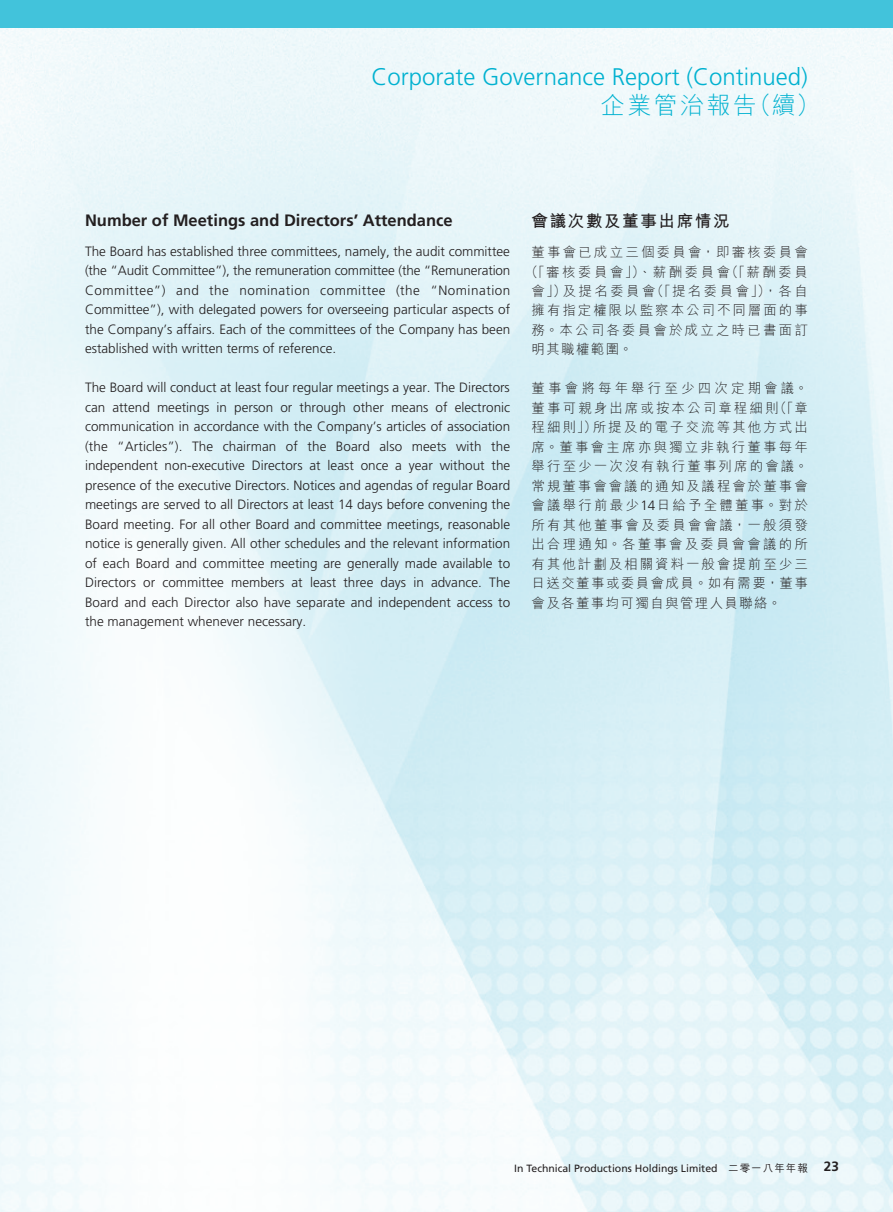
<style>
.page{position:relative;width:893px;height:1212px;background:#fff}
.page>*{position:absolute;margin:0;border:0;box-sizing:border-box;transform-origin:0 0}
.t1{font:300 24px "Frutiger LT Std";color:#00b1d0}
.t2{font:300 24px "M Hei HK";letter-spacing:.1em;color:#00b1d0}
.t3{font:700 16.5px "Frutiger LT Std";color:#231f20}
.t4{font:700 16.5px "M Hei HK";letter-spacing:.1em;color:#231f20}
.t5{font:300 13.5px/19.5px "Frutiger LT Std";color:#231f20;text-align:justify}
.t6{font:300 13.5px/19.5px "M Hei HK";letter-spacing:.145em;color:#231f20;text-align:justify}
.t7{font:300 13.5px "M Hei HK";letter-spacing:.18em;color:#231f20}
.t8{font:10.5px "Frutiger LT Std";color:#231f20}
.s1{font-family:"Frutiger LT Std"}
.s2{font-family:"M Hei HK";font-weight:500}
.s3{font-weight:700;font-size:13.5px}
</style>
<div class="page">
<div style="left:0;top:0;width:893px;height:28px;background:#42c3db"></div>
<h1 class="t1" style="left:371px;top:63px;width:438px">Corporate Governance Report (Continued)</h1>
<h1 class="t2" style="left:601px;top:92px;width:220px">企業管治報告（續）</h1>
<p class="t3" style="left:85px;top:211px;width:369px">Number of Meetings and Directors’ Attendance</p>
<p class="t5" style="left:85px;top:241px;width:427px">The Board has established three committees, namely, the audit committee (the “Audit Committee”), the remuneration committee (the “Remuneration Committee”) and the nomination committee (the “Nomination Committee”), with delegated powers for overseeing particular aspects of the Company’s affairs. Each of the committees of the Company has been established with written terms of reference.</p>
<p class="t5" style="left:85px;top:378px;width:427px">The Board will conduct at least four regular meetings a year. The Directors can attend meetings in person or through other means of electronic communication in accordance with the Company’s articles of association (the “Articles”). The chairman of the Board also meets with the independent non-executive Directors at least once a year without the presence of the executive Directors. Notices and agendas of regular Board meetings are served to all Directors at least 14 days before convening the Board meeting. For all other Board and committee meetings, reasonable notice is generally given. All other schedules and the relevant information of each Board and committee meeting are generally made available to Directors or committee members at least three days in advance. The Board and each Director also have separate and independent access to the management whenever necessary.</p>
<p class="t4" style="left:531px;top:209px;width:199px">會議次數及董事出席情況</p>
<p class="t6" style="left:531px;top:242px;width:278px">董事會已成立三個委員會，即審核委員會</p>
<p class="t7" style="left:525px;top:265px;width:285px">（「審核委員會」）、薪酬委員會（「薪酬委員</p>
<p class="t7" style="left:531px;top:284px;width:278px">會」）及提名委員會（「提名委員會」），各自</p>
<p class="t6" style="left:531px;top:301px;width:278px">擁有指定權限以監察本公司不同層面的事</p>
<p class="t6" style="left:531px;top:320px;width:278px">務。本公司各委員會於成立之時已書面訂</p>
<p class="t6" style="left:531px;top:340px;width:103px">明其職權範圍。</p>
<p class="t6" style="left:531px;top:379px;width:278px">董事會將每年舉行至少四次定期會議。董事可親身出席或按本公司章程細則（「章程細則」）所提及的電子交流等其他方式出席。董事會主席亦與獨立非執行董事每年舉行至少一次沒有執行董事列席的會議。常規董事會會議的通知及議程會於董事會會議舉行前最少<span class="s1">14</span>日給予全體董事。對於所有其他董事會及委員會會議，一般須發出合理通知。各董事會及委員會會議的所有其他計劃及相關資料一般會提前至少三日送交董事或委員會成員。如有需要，董事會及各董事均可獨自與管理人員聯絡。</p>
<p class="t8" style="left:514px;top:1162px;width:326px">In Technical Productions Holdings Limited <span class="s2">二零一八年年報</span> <span class="s3">23</span></p>
</div>
